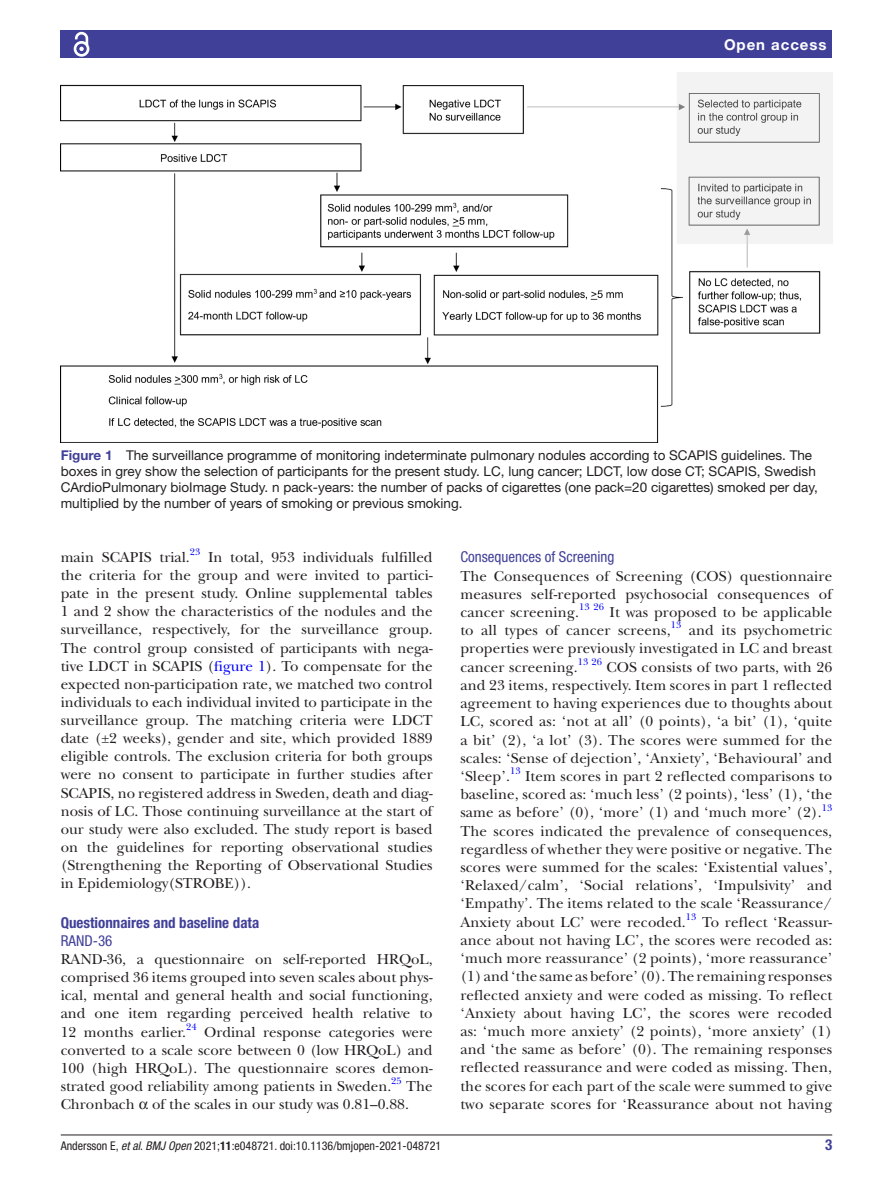
<style>
.page{position:relative;width:893px;height:1191px;background:#fff}
.page>*{position:absolute;margin:0;border:0;box-sizing:border-box;transform-origin:0 0}
.t1{font:15px/18.1px "New Baskerville";letter-spacing:.01em;color:#231f20;text-align:justify}
.t2{font:700 condensed 15px "Helvetica Neue LT Std";color:#414099}
.t3{font:condensed 15px "Helvetica Neue LT Std";color:#414099}
.t4{font:700 15px "Helvetica Neue LT Std";letter-spacing:.065em;color:#fff}
.t5{font:13.5px/16.2px "Helvetica Neue LT Std";color:#231f20}
.t6{font:condensed 12px "Helvetica Neue LT Std";color:#231f20}
.t7{font:9.9px "New Baskerville";letter-spacing:.01em;color:#00f}
.s1{font-weight:700;color:#414099}
.s2{color:#00f}
.s3{font-style:italic}
.s4{font-weight:700}
</style>
<div class="page">
<hr style="left:61px;top:1134px;width:771px;height:1px;background:#231f20">
<div style="left:61px;top:31px;width:771px;height:27px;background:#414099"></div>
<svg style="left:73px;top:31px;width:17px;height:26px"></svg>
<img style="left:61px;top:73px;width:771px;height:369px">
<p class="t4" style="left:724px;top:35px;width:104px">Open access</p>
<p class="t5" style="left:61px;top:447px;width:759px"><span class="s1">Figure 1</span> The surveillance programme of monitoring indeterminate pulmonary nodules according to SCAPIS guidelines. The boxes in grey show the selection of participants for the present study. LC, lung cancer; LDCT, low dose CT; SCAPIS, Swedish CArdioPulmonary bioImage Study. n pack-years: the number of packs of cigarettes (one pack=20 cigarettes) smoked per day, multiplied by the number of years of smoking or previous smoking.</p>
<p class="t1" style="left:61px;top:548px;width:131px">main SCAPIS trial.</p>
<p class="t7" style="left:190px;top:546px;width:12px">23</p>
<p class="t1" style="left:61px;top:548px;width:373px;text-indent:147px">In total, 953 individuals fulfilled the criteria for the group and were invited to partici&shy;pate in the present study. Online supplemental tables 1 and 2 show the characteristics of the nodules and the surveillance, respectively, for the surveillance group.<br>The control group consisted of participants with nega&shy;tive LDCT in SCAPIS (<span class="s2">figure 1</span>). To compensate for the expected non-participation rate, we matched two control individuals to each individual invited to participate in the surveillance group. The matching criteria were LDCT date (±2 weeks), gender and site, which provided 1889 eligible controls. The exclusion criteria for both groups were no consent to participate in further studies after SCAPIS, no registered address in Sweden, death and diag&shy;nosis of LC. Those continuing surveillance at the start of our study were also excluded. The study report is based on the guidelines for reporting observational studies (Strengthening the Reporting of Observational Studies in Epidemiology(STROBE)).</p>
<p class="t2" style="left:61px;top:913px;width:200px">Questionnaires and baseline data</p>
<p class="t3" style="left:61px;top:932px;width:53px">RAND-36</p>
<p class="t1" style="left:61px;top:950px;width:373px">RAND-36, a questionnaire on self-reported HRQoL, comprised 36 items grouped into seven scales about phys&shy;ical, mental and general health and social functioning, and one item regarding perceived health relative to 12 months earlier.</p>
<p class="t7" style="left:186px;top:1020px;width:12px">24</p>
<p class="t1" style="left:61px;top:1022px;width:373px;text-indent:143px">Ordinal response categories were converted to a scale score between 0 (low HRQoL) and 100 (high HRQoL). The questionnaire scores demon&shy;strated good reliability among patients in Sweden.<sup>25</sup> The Chronbach of the scales in our study was 0.81–0.88.</p>
<p class="t3" style="left:460px;top:548px;width:156px">Consequences of Screening</p>
<p class="t1" style="left:460px;top:567px;width:373px">The Consequences of Screening (COS) questionnaire measures self-reported psychosocial consequences of cancer screening.</p>
<p class="t7" style="left:579px;top:601px;width:26px">13 26</p>
<p class="t1" style="left:460px;top:603px;width:373px;text-indent:149px">It was proposed to be applicable to all types of cancer screens,<sup>13</sup></p>
<p class="t1" style="left:460px;top:621px;width:373px;text-indent:228px">and its psychometric properties were previously investigated in LC and breast cancer screening.</p>
<p class="t7" style="left:578px;top:656px;width:25px">13 26</p>
<p class="t1" style="left:460px;top:658px;width:373px;text-indent:146px">COS consists of two parts, with 26 and 23 items, respectively. Item scores in part 1 reflected agreement to having experiences due to thoughts about LC, scored as: ‘not at all’ (0 points), ‘a bit’ (1), ‘quite a bit’ (2), ‘a lot’ (3). The scores were summed for the scales: ‘Sense of dejection’, ‘Anxiety’, ‘Behavioural’ and ‘Sleep’.<sup>13</sup> Item scores in part 2 reflected comparisons to baseline, scored as: ‘much less’ (2 points), ‘less’ (1), ‘the same as before’ (0), ‘more’ (1) and ‘much more’ (2).</p>
<p class="t7" style="left:822px;top:801px;width:12px">13</p>
<p class="t1" style="left:460px;top:821px;width:373px">The scores indicated the prevalence of consequences, regardless of whether they were positive or negative. The scores were summed for the scales: ‘Existential values’, ‘Relaxed/calm’, ‘Social relations’, ‘Impulsivity’ and ‘Empathy’. The items related to the scale ‘Reassurance/ Anxiety about LC’ were recoded.</p>
<p class="t7" style="left:686px;top:911px;width:12px">13</p>
<p class="t1" style="left:460px;top:913px;width:373px;text-indent:242px">To reflect ‘Reassur&shy;ance about not having LC’, the scores were recoded as: ‘much more reassurance’ (2 points), ‘more reassurance’ (1) and ‘the same as before’ (0). The remaining responses reflected anxiety and were coded as missing. To reflect ‘Anxiety about having LC’, the scores were recoded as: ‘much more anxiety’ (2 points), ‘more anxiety’ (1) and ‘the same as before’ (0). The remaining responses reflected reassurance and were coded as missing. Then, the scores for each part of the scale were summed to give two separate scores for ‘Reassurance about not having</p>
<p class="t6" style="left:61px;top:1138px;width:382px">Andersson E, <span class="s3">et al</span>. <span class="s3">BMJ Open</span> 2021;<span class="s4">11</span>:e048721. doi:10.1136/bmjopen-2021-048721</p>
<p class="t2" style="left:825px;top:1135px;width:9px">3</p>
</div>
